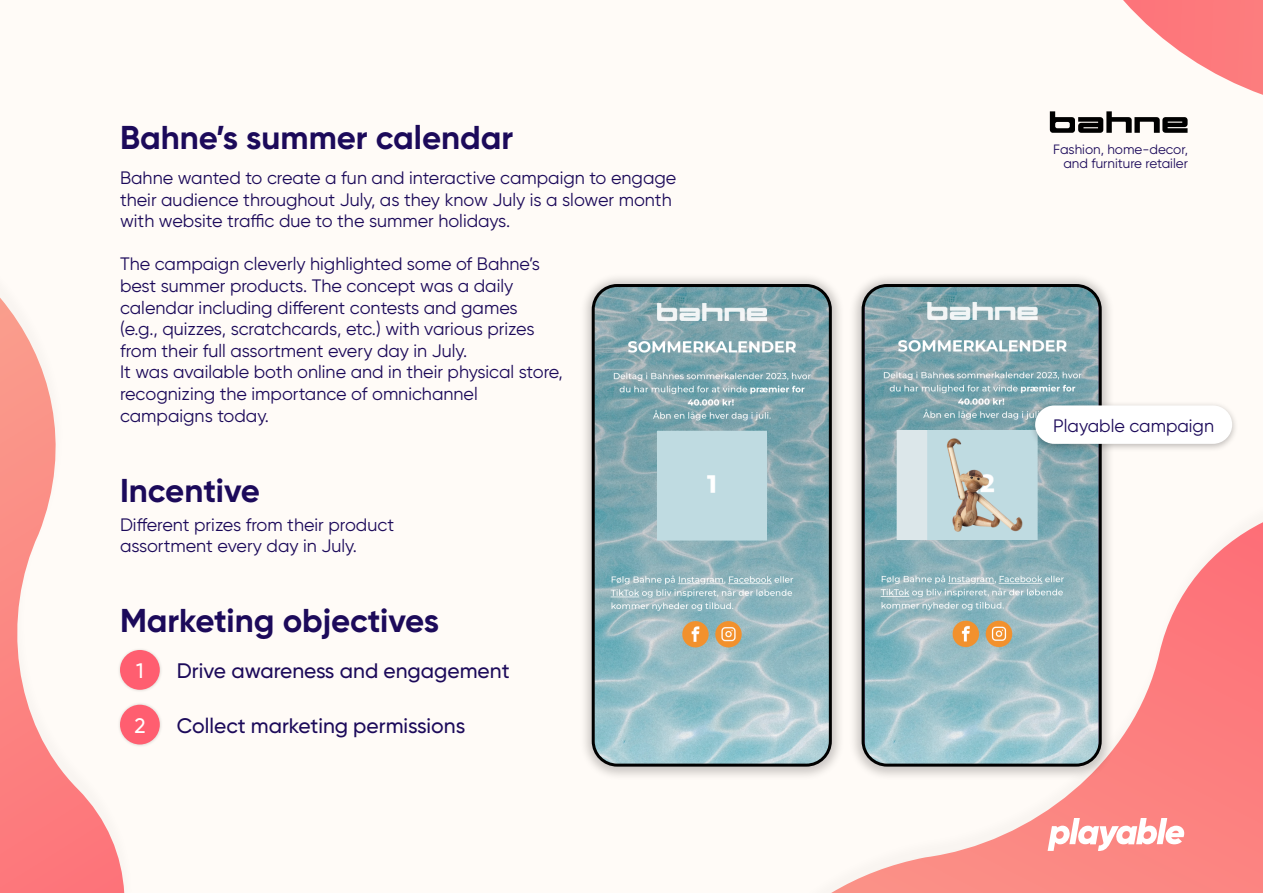
<style>
.page{position:relative;width:1263px;height:893px;background:#fffbf7}
.page>*{position:absolute;margin:0;border:0;box-sizing:border-box;transform-origin:0 0}
.t1{font:700 33px "Gilroy";color:#1c0a5a}
.t2{font:500 21px "Gilroy";color:#1c0a5a}
.t3{font:500 21px "Gilroy";color:#fff}
.t4{font:18px/21.6px "Gilroy";color:#1c0a5a}
.t5{font:13.5px/13.5px "Gilroy";color:#1c0a5a;text-align:right}
</style>
<div class="page">
<svg style="left:831px;top:522px;width:432px;height:371px"></svg>
<svg style="left:0;top:298px;width:124px;height:595px"></svg>
<svg style="left:1123px;top:0;width:140px;height:95px"></svg>
<svg style="left:1047px;top:818px;width:138px;height:33px"></svg>
<div style="left:579px;top:273px;width:266px;height:508px;background:#000;opacity:.21"></div>
<img style="left:593px;top:285px;width:237px;height:480px">
<div style="left:592px;top:284px;width:240px;height:483px;border:3px solid #000;border-radius:24px"></div>
<div style="left:849px;top:273px;width:265px;height:508px;background:#000;opacity:.21"></div>
<img style="left:864px;top:286px;width:235px;height:479px">
<div style="left:861px;top:284px;width:241px;height:483px;border:3px solid #000;border-radius:24px"></div>
<div style="left:1029px;top:400px;width:210px;height:52px;background:#000;opacity:.26"></div>
<div style="left:1035px;top:405px;width:197px;height:39px;background:#fff;border-radius:19px"></div>
<div style="left:117px;top:647px;width:46px;height:45px;background:#000;opacity:.15"></div>
<div style="left:120px;top:650px;width:40px;height:40px;background:#ff5e70;border-radius:50%"></div>
<div style="left:117px;top:702px;width:46px;height:45px;background:#000;opacity:.15"></div>
<div style="left:120px;top:705px;width:40px;height:39px;background:#ff5e70;border-radius:50%"></div>
<svg style="left:1050px;top:111px;width:137px;height:22px"></svg>
<h1 class="t1" style="left:120px;top:117px;width:395px">Bahne’s summer calendar</h1>
<p class="t4" style="left:120px;top:167px;width:558px">Bahne wanted to create a fun and interactive campaign to engage their audience throughout July, as they know July is a slower month with website traffic due to the summer holidays.</p>
<p class="t4" style="left:120px;top:253px;width:444px">The campaign cleverly highlighted some of Bahne’s best summer products. The concept was a daily calendar including different contests and games<br>(e.g., quizzes, scratchcards, etc.) with various prizes from their full assortment every day in July.<br>It was available both online and in their physical store, recognizing the importance of omnichannel campaigns today.</p>
<h1 class="t1" style="left:120px;top:470px;width:142px">Incentive</h1>
<p class="t4" style="left:120px;top:513px;width:276px">Different prizes from their product assortment every day in July.</p>
<h1 class="t1" style="left:120px;top:600px;width:321px">Marketing objectives</h1>
<p class="t3" style="left:136px;top:658px;width:9px">1</p>
<p class="t2" style="left:177px;top:658px;width:334px">Drive awareness and engagement</p>
<p class="t3" style="left:134px;top:713px;width:13px">2</p>
<p class="t2" style="left:177px;top:713px;width:290px">Collect marketing permissions</p>
<p class="t5" style="left:1053px;top:143px;width:136px">Fashion, home-decor, and furniture retailer</p>
<p class="t4" style="left:1053px;top:415px;width:162px">Playable campaign</p>
</div>
